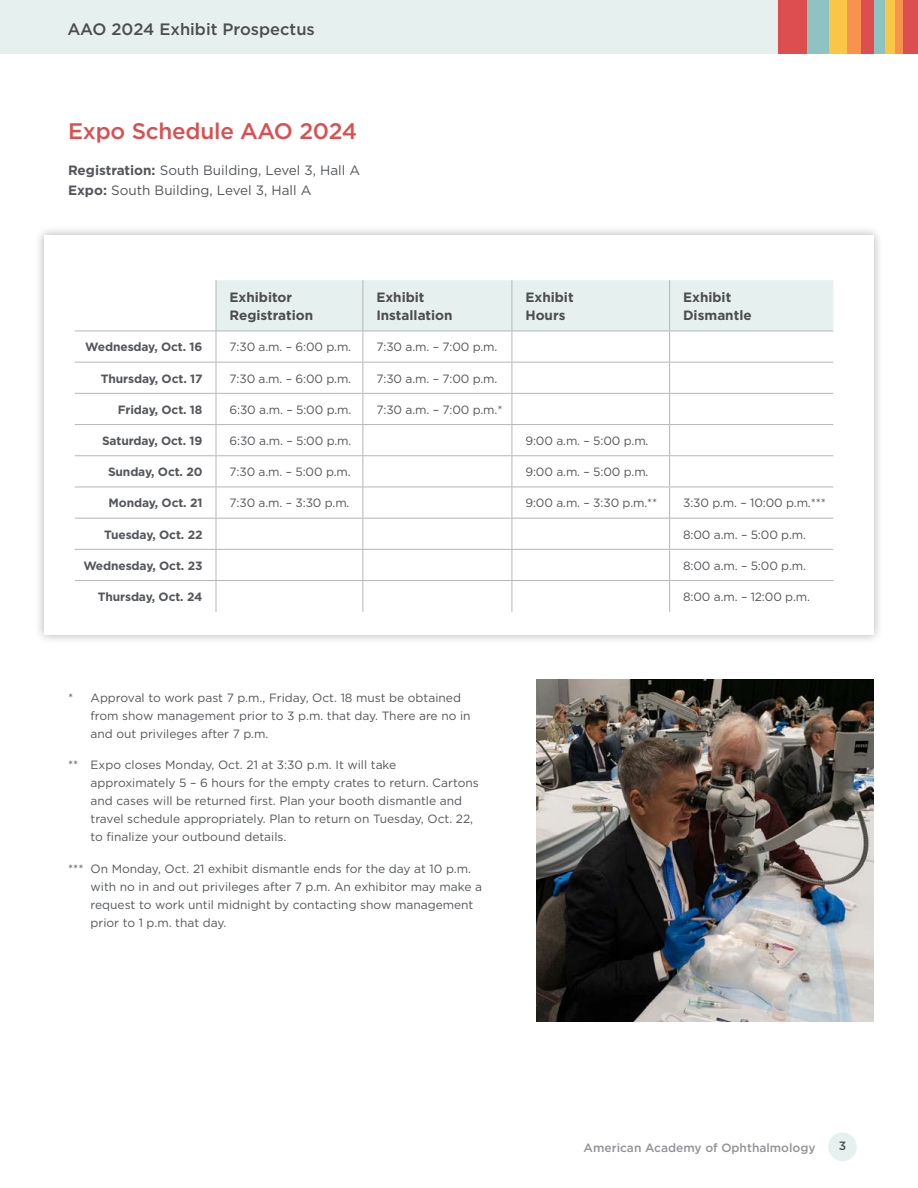
<style>
.page{position:relative;width:918px;height:1188px;background:#fff}
.page>*{position:absolute;margin:0;border:0;box-sizing:border-box;transform-origin:0 0}
.t1{font:500 22.5px "Gotham";letter-spacing:-.01em;color:#dc4e4f}
.t2{font:500 16.5px "Gotham";color:#4d4d4f}
.t3{font:13.5px/19.5px "Gotham";color:#53565a}
.t4{font:700 13.5px/18px "Gotham";color:#4d4d4f}
.t5{font:12px/18px "Gotham";color:#53565a}
.t6{font:700 12px "Gotham";letter-spacing:-.01em;color:#53565a}
.t7{font:500 12px "Gotham";color:#919396}
.t8{font:500 12px "Gotham";color:#4d4d4f}
.s1{font-weight:700}
</style>
<div class="page">
<div style="left:0;top:0;width:918px;height:54px;background:#e5f0ef"></div>
<div style="left:844px;top:0;width:19px;height:54px;background:#f7934e"></div>
<div style="left:861px;top:0;width:18px;height:54px;background:#dc4e4f"></div>
<div style="left:875px;top:0;width:14px;height:54px;background:#8fc3c2"></div>
<div style="left:886px;top:0;width:11px;height:54px;background:#f9c647"></div>
<div style="left:895px;top:0;width:13px;height:54px;background:#f7934e"></div>
<div style="left:779px;top:0;width:34px;height:54px;background:#dc4e4f"></div>
<div style="left:904px;top:0;width:14px;height:54px;background:#dc4e4f"></div>
<div style="left:808px;top:0;width:29px;height:54px;background:#8fc3c2"></div>
<div style="left:829px;top:0;width:17px;height:54px;background:#f9c647"></div>
<div style="left:828px;top:1132px;width:29px;height:29px;background:#e5f0ef;border-radius:50%"></div>
<div style="left:34px;top:224px;width:850px;height:420px;background:#000;opacity:.3"></div>
<div style="left:44px;top:235px;width:830px;height:399px;background:#fff"></div>
<div style="left:217px;top:280px;width:616px;height:51px;background:#e5f0ef"></div>
<hr style="left:216px;top:280px;width:1px;height:51px;background:#b4b6b8">
<hr style="left:363px;top:280px;width:1px;height:51px;background:#b4b6b8">
<hr style="left:512px;top:280px;width:1px;height:51px;background:#b4b6b8">
<hr style="left:669px;top:280px;width:1px;height:51px;background:#b4b6b8">
<hr style="left:75px;top:331px;width:141px;height:1px;background:#b4b6b8">
<hr style="left:216px;top:331px;width:147px;height:1px;background:#b4b6b8">
<hr style="left:216px;top:331px;width:1px;height:31px;background:#b4b6b8">
<hr style="left:363px;top:331px;width:149px;height:1px;background:#b4b6b8">
<hr style="left:363px;top:331px;width:1px;height:31px;background:#b4b6b8">
<hr style="left:512px;top:331px;width:158px;height:1px;background:#b4b6b8">
<hr style="left:512px;top:331px;width:1px;height:31px;background:#b4b6b8">
<hr style="left:670px;top:331px;width:163px;height:1px;background:#b4b6b8">
<hr style="left:669px;top:331px;width:1px;height:31px;background:#b4b6b8">
<hr style="left:75px;top:362px;width:141px;height:1px;background:#b4b6b8">
<hr style="left:216px;top:362px;width:147px;height:1px;background:#b4b6b8">
<hr style="left:216px;top:363px;width:1px;height:30px;background:#b4b6b8">
<hr style="left:363px;top:362px;width:149px;height:1px;background:#b4b6b8">
<hr style="left:363px;top:363px;width:1px;height:30px;background:#b4b6b8">
<hr style="left:512px;top:362px;width:158px;height:1px;background:#b4b6b8">
<hr style="left:512px;top:363px;width:1px;height:30px;background:#b4b6b8">
<hr style="left:670px;top:362px;width:163px;height:1px;background:#b4b6b8">
<hr style="left:669px;top:363px;width:1px;height:30px;background:#b4b6b8">
<hr style="left:75px;top:393px;width:141px;height:1px;background:#b4b6b8">
<hr style="left:216px;top:393px;width:147px;height:1px;background:#b4b6b8">
<hr style="left:216px;top:394px;width:1px;height:30px;background:#b4b6b8">
<hr style="left:363px;top:393px;width:149px;height:1px;background:#b4b6b8">
<hr style="left:363px;top:394px;width:1px;height:30px;background:#b4b6b8">
<hr style="left:512px;top:393px;width:158px;height:1px;background:#b4b6b8">
<hr style="left:512px;top:394px;width:1px;height:30px;background:#b4b6b8">
<hr style="left:670px;top:393px;width:163px;height:1px;background:#b4b6b8">
<hr style="left:669px;top:394px;width:1px;height:30px;background:#b4b6b8">
<hr style="left:75px;top:424px;width:141px;height:1px;background:#b4b6b8">
<hr style="left:216px;top:424px;width:147px;height:1px;background:#b4b6b8">
<hr style="left:216px;top:425px;width:1px;height:30px;background:#b4b6b8">
<hr style="left:363px;top:424px;width:149px;height:1px;background:#b4b6b8">
<hr style="left:363px;top:425px;width:1px;height:30px;background:#b4b6b8">
<hr style="left:512px;top:424px;width:158px;height:1px;background:#b4b6b8">
<hr style="left:512px;top:425px;width:1px;height:30px;background:#b4b6b8">
<hr style="left:670px;top:424px;width:163px;height:1px;background:#b4b6b8">
<hr style="left:669px;top:425px;width:1px;height:30px;background:#b4b6b8">
<hr style="left:75px;top:455px;width:141px;height:1px;background:#b4b6b8">
<hr style="left:216px;top:455px;width:147px;height:1px;background:#b4b6b8">
<hr style="left:216px;top:456px;width:1px;height:31px;background:#b4b6b8">
<hr style="left:363px;top:455px;width:149px;height:1px;background:#b4b6b8">
<hr style="left:363px;top:456px;width:1px;height:31px;background:#b4b6b8">
<hr style="left:512px;top:455px;width:158px;height:1px;background:#b4b6b8">
<hr style="left:512px;top:456px;width:1px;height:31px;background:#b4b6b8">
<hr style="left:670px;top:455px;width:163px;height:1px;background:#b4b6b8">
<hr style="left:669px;top:456px;width:1px;height:31px;background:#b4b6b8">
<hr style="left:75px;top:487px;width:141px;height:1px;background:#b4b6b8">
<hr style="left:216px;top:487px;width:147px;height:1px;background:#b4b6b8">
<hr style="left:216px;top:487px;width:1px;height:31px;background:#b4b6b8">
<hr style="left:363px;top:487px;width:149px;height:1px;background:#b4b6b8">
<hr style="left:363px;top:487px;width:1px;height:31px;background:#b4b6b8">
<hr style="left:512px;top:487px;width:158px;height:1px;background:#b4b6b8">
<hr style="left:512px;top:487px;width:1px;height:31px;background:#b4b6b8">
<hr style="left:670px;top:487px;width:163px;height:1px;background:#b4b6b8">
<hr style="left:669px;top:487px;width:1px;height:31px;background:#b4b6b8">
<hr style="left:75px;top:518px;width:141px;height:1px;background:#b4b6b8">
<hr style="left:216px;top:518px;width:147px;height:1px;background:#b4b6b8">
<hr style="left:216px;top:519px;width:1px;height:30px;background:#b4b6b8">
<hr style="left:363px;top:518px;width:149px;height:1px;background:#b4b6b8">
<hr style="left:363px;top:519px;width:1px;height:30px;background:#b4b6b8">
<hr style="left:512px;top:518px;width:158px;height:1px;background:#b4b6b8">
<hr style="left:512px;top:519px;width:1px;height:30px;background:#b4b6b8">
<hr style="left:670px;top:518px;width:163px;height:1px;background:#b4b6b8">
<hr style="left:669px;top:519px;width:1px;height:30px;background:#b4b6b8">
<hr style="left:75px;top:549px;width:141px;height:1px;background:#b4b6b8">
<hr style="left:216px;top:549px;width:147px;height:1px;background:#b4b6b8">
<hr style="left:216px;top:550px;width:1px;height:30px;background:#b4b6b8">
<hr style="left:363px;top:549px;width:149px;height:1px;background:#b4b6b8">
<hr style="left:363px;top:550px;width:1px;height:30px;background:#b4b6b8">
<hr style="left:512px;top:549px;width:158px;height:1px;background:#b4b6b8">
<hr style="left:512px;top:550px;width:1px;height:30px;background:#b4b6b8">
<hr style="left:670px;top:549px;width:163px;height:1px;background:#b4b6b8">
<hr style="left:669px;top:550px;width:1px;height:30px;background:#b4b6b8">
<hr style="left:75px;top:580px;width:141px;height:1px;background:#b4b6b8">
<hr style="left:216px;top:580px;width:147px;height:1px;background:#b4b6b8">
<hr style="left:216px;top:581px;width:1px;height:31px;background:#b4b6b8">
<hr style="left:363px;top:580px;width:149px;height:1px;background:#b4b6b8">
<hr style="left:363px;top:581px;width:1px;height:31px;background:#b4b6b8">
<hr style="left:512px;top:580px;width:158px;height:1px;background:#b4b6b8">
<hr style="left:512px;top:581px;width:1px;height:31px;background:#b4b6b8">
<hr style="left:670px;top:580px;width:163px;height:1px;background:#b4b6b8">
<hr style="left:669px;top:581px;width:1px;height:31px;background:#b4b6b8">
<img style="left:536px;top:679px;width:338px;height:343px">
<h2 class="t2" style="left:68px;top:18px;width:249px">AAO 2024 Exhibit Prospectus</h2>
<h1 class="t1" style="left:68px;top:117px;width:291px">Expo Schedule AAO 2024</h1>
<p class="t3" style="left:68px;top:160px;width:293px"><span class="s1">Registration:</span> South Building, Level 3, Hall A<br><span class="s1">Expo:</span> South Building, Level 3, Hall A</p>
<p class="t4" style="left:230px;top:288px;width:85px">Exhibitor<br>Registration</p>
<p class="t4" style="left:376px;top:288px;width:78px">Exhibit<br>Installation</p>
<p class="t4" style="left:525px;top:288px;width:50px">Exhibit<br>Hours</p>
<p class="t4" style="left:683px;top:288px;width:70px">Exhibit<br>Dismantle</p>
<p class="t6" style="left:85px;top:339px;width:119px">Wednesday, Oct. 16</p>
<p class="t5" style="left:230px;top:338px;width:123px">7:30 a.m. – 6:00 p.m.</p>
<p class="t5" style="left:376px;top:338px;width:123px">7:30 a.m. – 7:00 p.m.</p>
<p class="t6" style="left:101px;top:370px;width:103px">Thursday, Oct. 17</p>
<p class="t5" style="left:230px;top:369px;width:123px">7:30 a.m. – 6:00 p.m.</p>
<p class="t5" style="left:376px;top:369px;width:123px">7:30 a.m. – 7:00 p.m.</p>
<p class="t6" style="left:118px;top:402px;width:86px">Friday, Oct. 18</p>
<p class="t5" style="left:230px;top:400px;width:123px">6:30 a.m. – 5:00 p.m.</p>
<p class="t5" style="left:376px;top:400px;width:128px">7:30 a.m. – 7:00 p.m.*</p>
<p class="t6" style="left:102px;top:433px;width:102px">Saturday, Oct. 19</p>
<p class="t5" style="left:230px;top:431px;width:123px">6:30 a.m. – 5:00 p.m.</p>
<p class="t5" style="left:525px;top:431px;width:125px">9:00 a.m. – 5:00 p.m.</p>
<p class="t6" style="left:108px;top:464px;width:96px">Sunday, Oct. 20</p>
<p class="t5" style="left:230px;top:463px;width:123px">7:30 a.m. – 5:00 p.m.</p>
<p class="t5" style="left:525px;top:463px;width:125px">9:00 a.m. – 5:00 p.m.</p>
<p class="t6" style="left:109px;top:495px;width:95px">Monday, Oct. 21</p>
<p class="t5" style="left:230px;top:494px;width:122px">7:30 a.m. – 3:30 p.m.</p>
<p class="t5" style="left:525px;top:494px;width:133px">9:00 a.m. – 3:30 p.m.**</p>
<p class="t5" style="left:683px;top:494px;width:144px">3:30 p.m. – 10:00 p.m.***</p>
<p class="t6" style="left:104px;top:526px;width:100px">Tuesday, Oct. 22</p>
<p class="t5" style="left:683px;top:525px;width:124px">8:00 a.m. – 5:00 p.m.</p>
<p class="t6" style="left:83px;top:558px;width:121px">Wednesday, Oct. 23</p>
<p class="t5" style="left:683px;top:556px;width:124px">8:00 a.m. – 5:00 p.m.</p>
<p class="t6" style="left:98px;top:589px;width:106px">Thursday, Oct. 24</p>
<p class="t5" style="left:683px;top:587px;width:128px">8:00 a.m. – 12:00 p.m.</p>
<p class="t5" style="left:91px;top:688px;width:382px;text-indent:-22px">* Approval to work past 7 p.m., Friday, Oct. 18 must be obtained from show management prior to 3 p.m. that day. There are no in and out privileges after 7 p.m.</p>
<p class="t5" style="left:91px;top:756px;width:390px;text-indent:-22px">** Expo closes Monday, Oct. 21 at 3:30 p.m. It will take approximately 5 – 6 hours for the empty crates to return. Cartons and cases will be returned first. Plan your booth dismantle and travel schedule appropriately. Plan to return on Tuesday, Oct. 22, to finalize your outbound details.</p>
<p class="t5" style="left:91px;top:859px;width:393px;text-indent:-22px">*** On Monday, Oct. 21 exhibit dismantle ends for the day at 10 p.m. with no in and out privileges after 7 p.m. An exhibitor may make a request to work until midnight by contacting show management prior to 1 p.m. that day.</p>
<p class="t7" style="left:584px;top:1140px;width:234px">American Academy of Ophthalmology</p>
<p class="t8" style="left:839px;top:1138px;width:9px">3</p>
</div>
